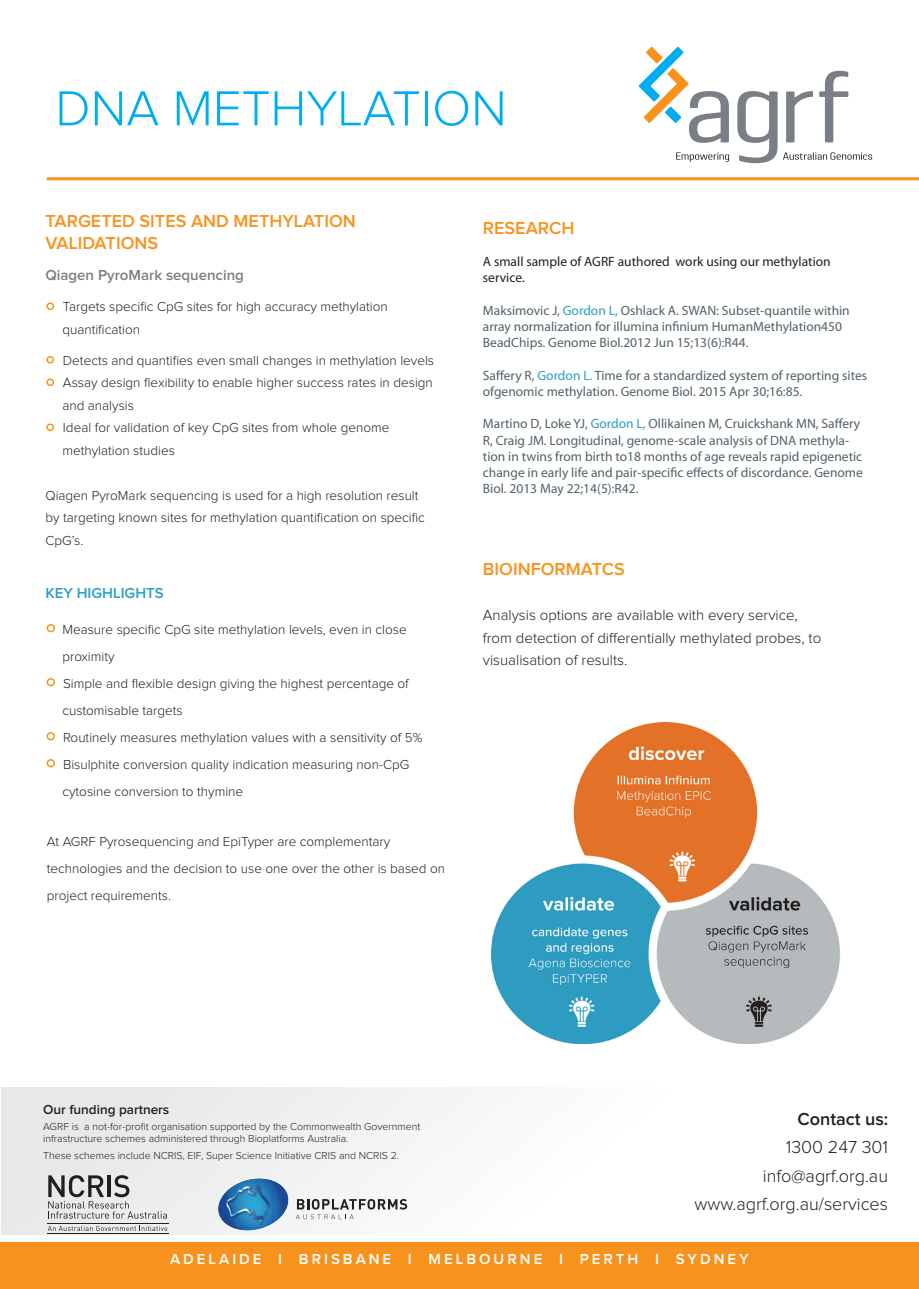
<style>
.page{position:relative;width:919px;height:1289px;background:#fff}
.page>*{position:absolute;margin:0;border:0;box-sizing:border-box;transform-origin:0 0}
.t1{font:300 51px "Proxima Nova";color:#00aeef}
.t2{font:600 18px/22.5px "Proxima Nova";color:#f7931d}
.t3{font:300 18px "Proxima Nova";color:#231f20}
.t4{font:600 18px "Proxima Nova";color:#231f20}
.t5{font:300 15px/22.5px "Proxima Nova";color:#231f20}
.t6{font:600 15px "Proxima Nova";letter-spacing:.2em;color:#fff}
.t7{font:600 15px "Proxima Nova";color:#797f84}
.t8{font:600 15px "Proxima Nova";color:#2a9fc5}
.t9{font:300 13.5px/22.5px "Proxima Nova";color:#231f20}
.t10{font:13.5px/16.2px "Myriad Pro";color:#51626a}
.t11{font:13.5px/16.2px "Myriad Pro";color:#231f20}
.t12{font:600 13.5px "Proxima Nova";color:#231f20}
.t13{font:300 10.5px/12px "Proxima Nova";color:#231f20}
.s1{color:#2a9fc5}
</style>
<div class="page">
<div style="left:1px;top:1087px;width:917px;height:147px;background:linear-gradient(to right,#e7e8e9,#fff)"></div>
<hr style="left:47px;top:177px;width:871px;height:3px;background:#f7931d">
<svg style="left:676px;top:152px;width:53px;height:10px"></svg>
<svg style="left:737px;top:71px;width:135px;height:92px"></svg>
<svg style="left:638px;top:47px;width:90px;height:96px"></svg>
<div style="left:0;top:1242px;width:918px;height:46px;background:#f7931d"></div>
<svg style="left:296px;top:1198px;width:111px;height:21px"></svg>
<svg style="left:218px;top:1178px;width:70px;height:52px"></svg>
<svg style="left:48px;top:1175px;width:119px;height:43px;background:#c1c0c1"></svg>
<svg style="left:48px;top:1225px;width:119px;height:5px"></svg>
<hr style="left:47px;top:1223px;width:122px;height:1px;background:#231f20">
<hr style="left:47px;top:1233px;width:122px;height:1px;background:#231f20">
<div style="left:46px;top:302px;width:8px;height:8px;border:2px solid #f7931d;border-radius:50%"></div>
<div style="left:46px;top:356px;width:8px;height:7px;border:2px solid #f7931d;border-radius:50%"></div>
<div style="left:46px;top:378px;width:8px;height:8px;border:2px solid #f7931d;border-radius:50%"></div>
<div style="left:46px;top:423px;width:8px;height:8px;border:2px solid #f7931d;border-radius:50%"></div>
<div style="left:47px;top:624px;width:8px;height:8px;border:2px solid #f7931d;border-radius:50%"></div>
<div style="left:47px;top:678px;width:8px;height:8px;border:2px solid #f7931d;border-radius:50%"></div>
<div style="left:47px;top:732px;width:8px;height:8px;border:2px solid #f7931d;border-radius:50%"></div>
<div style="left:47px;top:759px;width:8px;height:8px;border:2px solid #f7931d;border-radius:50%"></div>
<img style="left:491px;top:722px;width:349px;height:321px">
<p class="t1" style="left:55px;top:85px;width:453px">DNA METHYLATION</p>
<p class="t2" style="left:45px;top:210px;width:312px">TARGETED SITES AND METHYLATION<br>VALIDATIONS</p>
<p class="t7" style="left:45px;top:268px;width:200px">Qiagen PyroMark sequencing</p>
<p class="t9" style="left:62px;top:296px;width:327px">Targets specific CpG sites for high accuracy methylation quantification</p>
<p class="t9" style="left:63px;top:349px;width:372px">Detects and quantifies even small changes in methylation levels</p>
<p class="t9" style="left:62px;top:372px;width:372px">Assay design flexibility to enable higher success rates in design and analysis</p>
<p class="t9" style="left:62px;top:417px;width:328px">Ideal for validation of key CpG sites from whole genome methylation studies</p>
<p class="t9" style="left:45px;top:484px;width:381px">Qiagen PyroMark sequencing is used for a high resolution result by targeting known sites for methylation quantification on specific<br>CpG’s.</p>
<p class="t8" style="left:45px;top:586px;width:120px">KEY HIGHLIGHTS</p>
<p class="t9" style="left:62px;top:616px;width:346px;line-height:27px">Measure specific CpG site methylation levels, even in close proximity</p>
<p class="t9" style="left:62px;top:670px;width:348px;line-height:27px">Simple and flexible design giving the highest percentage of customisable targets</p>
<p class="t9" style="left:63px;top:726px;width:361px">Routinely measures methylation values with a sensitivity of 5%</p>
<p class="t9" style="left:62px;top:751px;width:348px;line-height:27px">Bisulphite conversion quality indication measuring non-CpG cytosine conversion to thymine</p>
<p class="t9" style="left:47px;top:828px;width:400px;line-height:27px">At AGRF Pyrosequencing and EpiTyper are complementary technologies and the decision to use one over the other is based on project requirements.</p>
<p class="t2" style="left:483px;top:217px;width:93px">RESEARCH</p>
<p class="t11" style="left:483px;top:253px;width:349px">A small sample of AGRF authored work using our methylation service.</p>
<p class="t10" style="left:483px;top:302px;width:368px">Maksimovic J, <span class="s1">Gordon L,</span> Oshlack A. SWAN: Subset-quantile within array normalization for illumina infinium HumanMethylation450<br>BeadChips. Genome Biol.2012 Jun 15;13(6):R44.</p>
<p class="t10" style="left:483px;top:367px;width:386px">Saffery R, <span class="s1">Gordon L.</span> Time for a standardized system of reporting sites ofgenomic methylation. Genome Biol. 2015 Apr 30;16:85.</p>
<p class="t10" style="left:483px;top:415px;width:381px">Martino D, Loke YJ, <span class="s1">Gordon L,</span> Ollikainen M, Cruickshank MN, Saffery R, Craig JM. Longitudinal, genome-scale analysis of DNA methyla&shy;tion in twins from birth to18 months of age reveals rapid epigenetic change in early life and pair-specific effects of discordance. Genome Biol. 2013 May 22;14(5):R42.</p>
<p class="t2" style="left:483px;top:559px;width:143px">BIOINFORMATCS</p>
<p class="t5" style="left:483px;top:604px;width:340px">Analysis options are available with every service, from detection of differentially methylated probes, to visualisation of results.</p>
<p class="t12" style="left:43px;top:1103px;width:128px">Our funding partners</p>
<p class="t13" style="left:43px;top:1121px;width:378px">AGRF is a not-for-profit organisation supported by the Commonwealth Government infrastructure schemes administered through Bioplatforms Australia.</p>
<p class="t13" style="left:43px;top:1149px;width:357px">These schemes include NCRIS, EIF, Super Science Initiative CRIS and NCRIS 2.</p>
<p class="t4" style="left:797px;top:1110px;width:92px">Contact us:</p>
<p class="t3" style="left:785px;top:1138px;width:104px">1300 247 301</p>
<p class="t3" style="left:762px;top:1167px;width:127px">info@agrf.org.au</p>
<p class="t3" style="left:694px;top:1195px;width:195px">www.agrf.org.au/services</p>
<p class="t6" style="left:170px;top:1252px;width:580px">ADELAIDE I BRISBANE I MELBOURNE I PERTH I SYDNEY</p>
</div>
